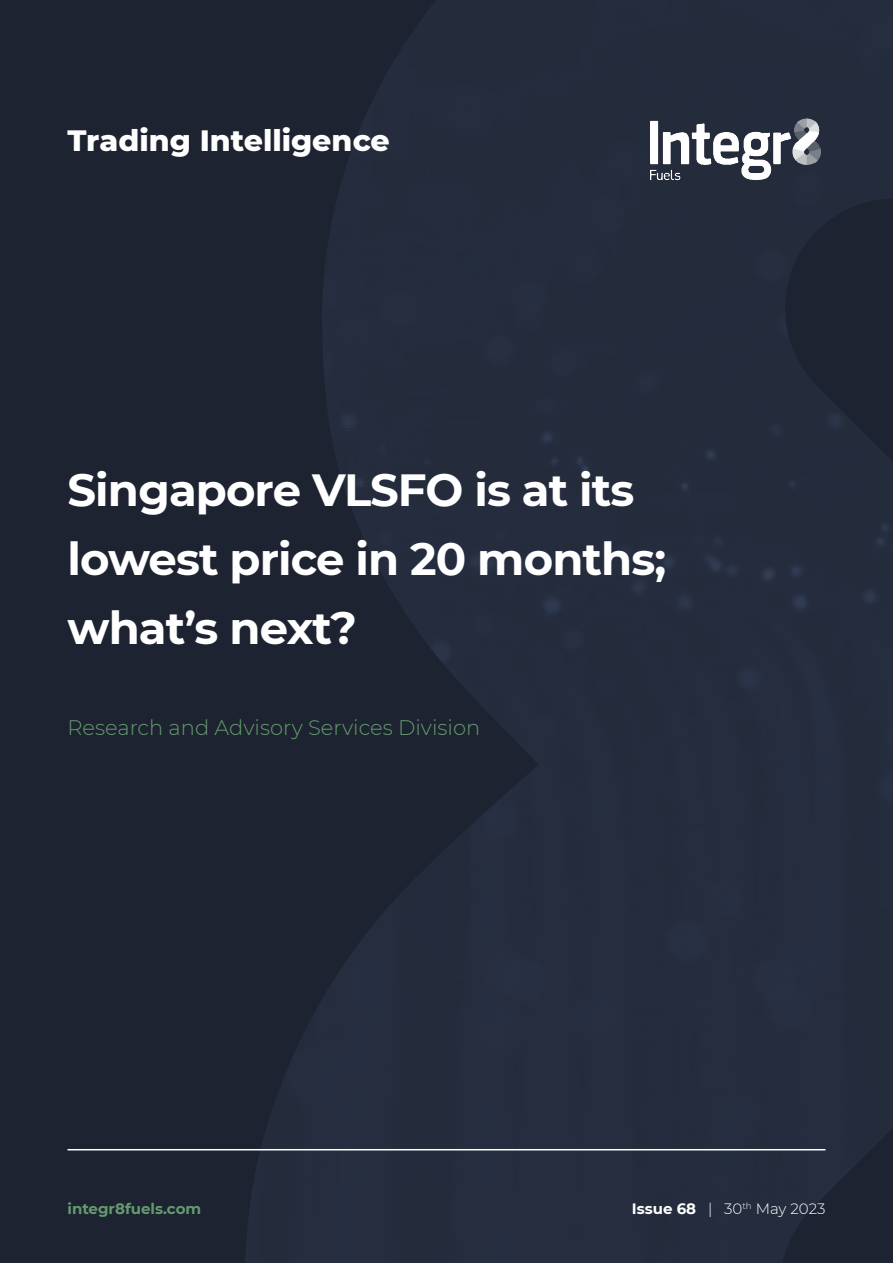
<style>
.page{position:relative;width:893px;height:1263px;background:#1d2330}
.page>*{position:absolute;margin:0;border:0;box-sizing:border-box;transform-origin:0 0}
.t1{font:700 45px/69px "Montserrat";letter-spacing:-.02em;color:#fff}
.t2{font:800 30px "Montserrat";color:#fff}
.t3{font:300 21px "Montserrat";color:#649a6f}
.t4{font:300 15px "Montserrat";color:#fff}
.t5{font:700 15px "Montserrat";color:#649a6f}
.s1{font-weight:700}
</style>
<div class="page">
<img style="left:245px;top:0;width:194px;height:1263px">
<img style="left:439px;top:0;width:454px;height:1263px">
<hr style="left:68px;top:1149px;width:757px;height:1px;background:#fff">
<img style="left:633px;top:112px;width:192px;height:71px">
<p class="t2" style="left:68px;top:118px;width:324px">Trading Intelligence</p>
<p class="t1" style="left:68px;top:453px;width:600px">Singapore VLSFO is at its lowest price in 20 months; what’s next?</p>
<p class="t3" style="left:68px;top:713px;width:414px">Research and Advisory Services Division</p>
<p class="t5" style="left:67px;top:1198px;width:135px">integr8fuels.com</p>
<p class="t4" style="left:632px;top:1198px;width:195px"><span class="s1">Issue 68</span> | 30<sup>th</sup> May 2023</p>
</div>
